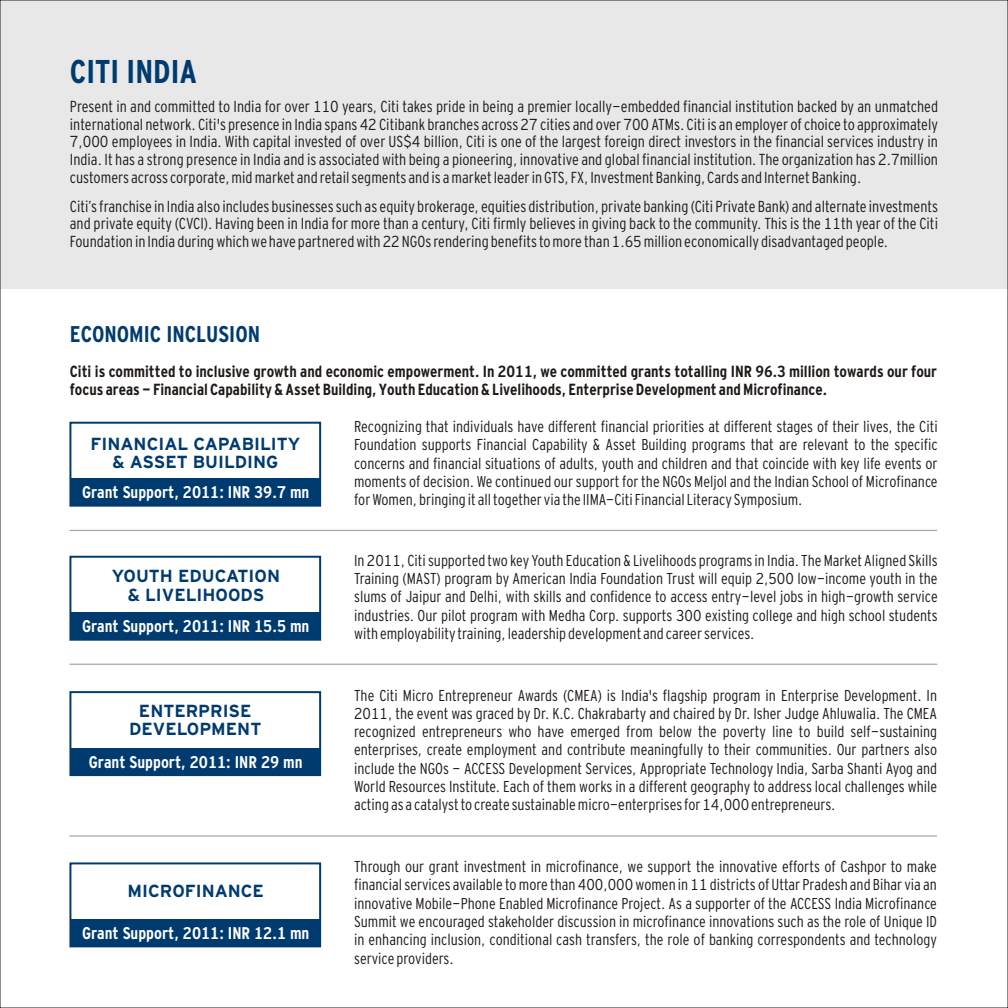
<style>
.page{position:relative;width:1008px;height:1008px;background:#fff}
.page>*{position:absolute;margin:0;border:0;box-sizing:border-box;transform-origin:0 0}
.t1{font:700 32.9px "Interstate Cond Mono";color:#003b70}
.t2{font:700 22.75px "Interstate Cond Mono";color:#003b70}
.t3{font:900 17.5px/18.4px "Interstate";color:#003b70;text-align:center}
.t4{font:700 16.97px "Interstate Cond Mono";color:#fff}
.t5{font:700 16.1px/17.7px "Interstate Cond Mono";color:#1f1a17}
.t6{font:15.92px/17.7px "Interstate Cond Mono Lgt";color:#1f1a17;text-align:justify}
.t7{font:15.75px/18.4px "Interstate Cond Mono Lgt";color:#1f1a17;text-align:justify}
</style>
<div class="page">
<div style="left:0;top:0;width:1008px;height:289px;background:#e8e8e8"></div>
<div style="left:70px;top:479px;width:251px;height:27px;background:#003b70"></div>
<div style="left:69px;top:422px;width:252px;height:85px;border:2px solid #003b70"></div>
<div style="left:70px;top:613px;width:251px;height:27px;background:#003b70"></div>
<div style="left:69px;top:556px;width:252px;height:85px;border:2px solid #003b70"></div>
<div style="left:70px;top:748px;width:251px;height:27px;background:#003b70"></div>
<div style="left:69px;top:691px;width:252px;height:85px;border:2px solid #003b70"></div>
<div style="left:70px;top:919px;width:251px;height:27px;background:#003b70"></div>
<div style="left:69px;top:862px;width:252px;height:85px;border:2px solid #003b70"></div>
<hr style="left:69px;top:530px;width:868px;height:1px;background:#aba8a8">
<hr style="left:69px;top:664px;width:868px;height:1px;background:#aba8a8">
<hr style="left:69px;top:835px;width:868px;height:2px;background:#aba8a8">
<h1 class="t1" style="left:70px;top:59px;width:129px">CITI INDIA</h1>
<p class="t6" style="left:70px;top:99px;width:870px">Present in and committed to India for over 110 years, Citi takes pride in being a premier locally-embedded financial institution backed by an unmatched international network. Citi's presence in India spans 42 Citibank branches across 27 cities and over 700 ATMs. Citi is an employer of choice to approximately 7,000 employees in India. With capital invested of over US$4 billion, Citi is one of the largest foreign direct investors in the financial services industry in India. It has a strong presence in India and is associated with being a pioneering, innovative and global financial institution. The organization has 2.7million customers across corporate, mid market and retail segments and is a market leader in GTS, FX, Investment Banking, Cards and Internet Banking.</p>
<p class="t6" style="left:70px;top:199px;width:870px">Citi’s franchise in India also includes businesses such as equity brokerage, equities distribution, private banking (Citi Private Bank) and alternate investments and private equity (CVCI). Having been in India for more than a century, Citi firmly believes in giving back to the community. This is the 11th year of the Citi Foundation in India during which we have partnered with 22 NGOs rendering benefits to more than 1.65 million economically disadvantaged people.</p>
<h2 class="t2" style="left:70px;top:325px;width:192px">ECONOMIC INCLUSION</h2>
<p class="t5" style="left:70px;top:364px;width:869px">Citi is committed to inclusive growth and economic empowerment. In 2011, we committed grants totalling INR 96.3 million towards our four focus areas - Financial Capability &amp; Asset Building, Youth Education &amp; Livelihoods, Enterprise Development and Microfinance.</p>
<p class="t7" style="left:354px;top:419px;width:585px">Recognizing that individuals have different financial priorities at different stages of their lives, the Citi Foundation supports Financial Capability &amp; Asset Building programs that are relevant to the specific concerns and financial situations of adults, youth and children and that coincide with key life events or moments of decision. We continued our support for the NGOs Meljol and the Indian School of Microfinance for Women, bringing it all together via the IIMA-Citi Financial Literacy Symposium.</p>
<p class="t3" style="left:91px;top:434px;width:211px">FINANCIAL CAPABILITY &amp; ASSET BUILDING</p>
<p class="t4" style="left:82px;top:486px;width:229px">Grant Support, 2011: INR 39.7 mn</p>
<p class="t3" style="left:112px;top:567px;width:170px">YOUTH EDUCATION &amp; LIVELIHOODS</p>
<p class="t4" style="left:82px;top:620px;width:229px">Grant Support, 2011: INR 15.5 mn</p>
<p class="t3" style="left:129px;top:702px;width:134px">ENTERPRISE<br>DEVELOPMENT</p>
<p class="t4" style="left:89px;top:755px;width:215px">Grant Support, 2011: INR 29 mn</p>
<p class="t3" style="left:128px;top:882px;width:138px">MICROFINANCE</p>
<p class="t4" style="left:82px;top:927px;width:229px">Grant Support, 2011: INR 12.1 mn</p>
<p class="t7" style="left:354px;top:553px;width:585px">In 2011, Citi supported two key Youth Education &amp; Livelihoods programs in India. The Market Aligned Skills Training (MAST) program by American India Foundation Trust will equip 2,500 low-income youth in the slums of Jaipur and Delhi, with skills and confidence to access entry-level jobs in high-growth service industries. Our pilot program with Medha Corp. supports 300 existing college and high school students with employability training, leadership development and career services.</p>
<p class="t7" style="left:354px;top:688px;width:585px">The Citi Micro Entrepreneur Awards (CMEA) is India's flagship program in Enterprise Development. In 2011, the event was graced by Dr. K.C. Chakrabarty and chaired by Dr. Isher Judge Ahluwalia. The CMEA recognized entrepreneurs who have emerged from below the poverty line to build self-sustaining enterprises, create employment and contribute meaningfully to their communities. Our partners also include the NGOs - ACCESS Development Services, Appropriate Technology India, Sarba Shanti Ayog and World Resources Institute. Each of them works in a different geography to address local challenges while acting as a catalyst to create sustainable micro-enterprises for 14,000 entrepreneurs.</p>
<p class="t7" style="left:354px;top:859px;width:584px">Through our grant investment in microfinance, we support the innovative efforts of Cashpor to make financial services available to more than 400,000 women in 11 districts of Uttar Pradesh and Bihar via an innovative Mobile-Phone Enabled Microfinance Project. As a supporter of the ACCESS India Microfinance Summit we encouraged stakeholder discussion in microfinance innovations such as the role of Unique ID in enhancing inclusion, conditional cash transfers, the role of banking correspondents and technology service providers.</p>
</div>
